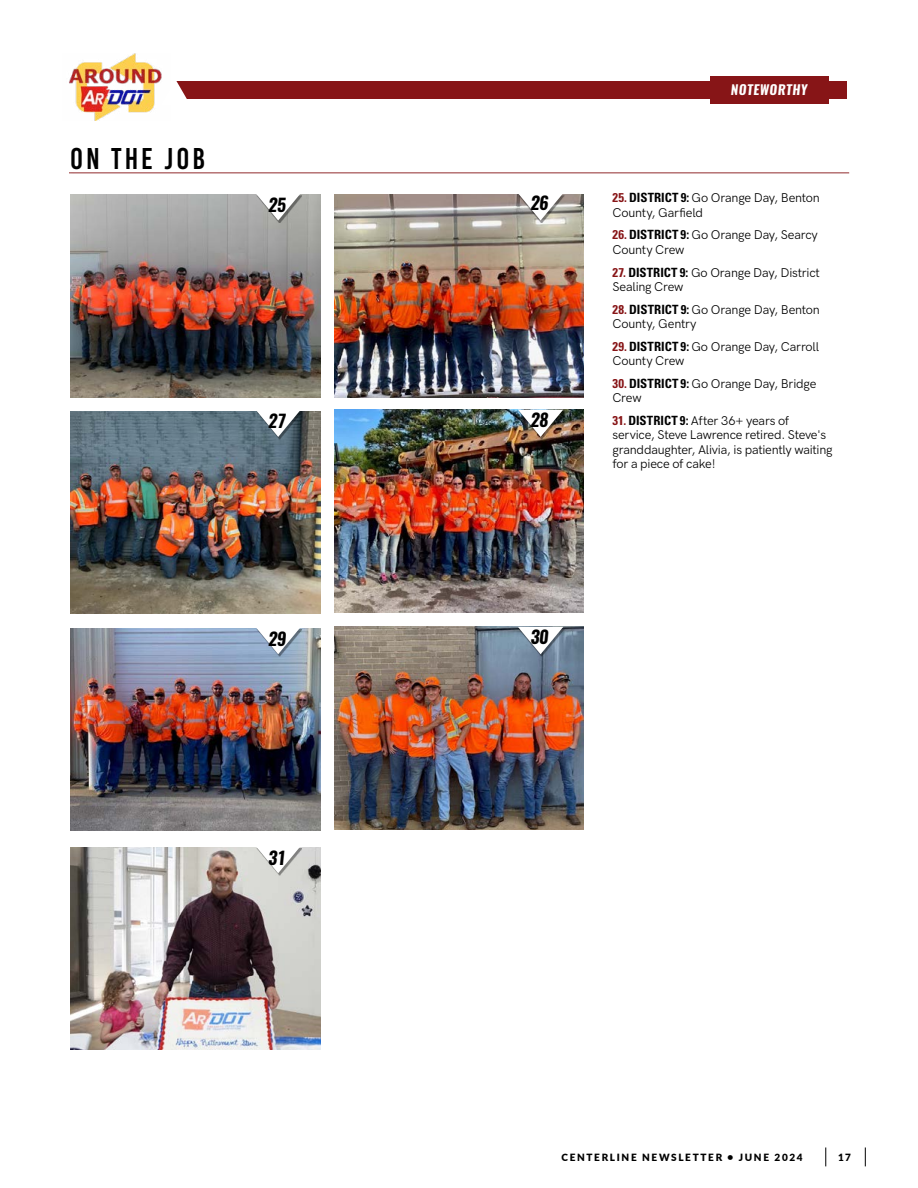
<style>
.page{position:relative;width:918px;height:1188px;background:#fff}
.page>*{position:absolute;margin:0;border:0;box-sizing:border-box;transform-origin:0 0}
.t1{font:30px "Bebas Kai";letter-spacing:.1em;color:#000}
.t2{font:italic 700 17.55px "Oswald";letter-spacing:-.04em;color:#000}
.t3{font:italic 700 13.2px "Oswald";letter-spacing:.04em;color:#fff}
.t4{font:12.75px/14.2px "HK Grotesk";letter-spacing:-.015em;color:#000}
.t5{font:900 10.05px "Lato";letter-spacing:.17em;color:#000}
.s1{font-family:"Univers LT Std";font-weight:700;font-stretch:condensed;color:#871517}
.s2{font-family:"Univers LT Std";font-weight:700;font-stretch:condensed}
</style>
<div class="page">
<hr style="left:68px;top:172px;width:782px;height:2px;background:#000;opacity:.3">
<img style="left:334px;top:195px;width:250px;height:202px">
<div style="left:519px;top:195px;width:46px;height:28px;background:#000;opacity:.41"></div>
<svg style="left:518px;top:194px;width:45px;height:27px"></svg>
<img style="left:334px;top:410px;width:250px;height:202px">
<div style="left:519px;top:411px;width:46px;height:28px;background:#000;opacity:.41"></div>
<svg style="left:518px;top:410px;width:45px;height:27px"></svg>
<img style="left:334px;top:627px;width:250px;height:202px">
<div style="left:519px;top:629px;width:46px;height:28px;background:#000;opacity:.41"></div>
<svg style="left:518px;top:627px;width:45px;height:27px"></svg>
<img style="left:70px;top:195px;width:250px;height:202px">
<div style="left:257px;top:195px;width:45px;height:28px;background:#000;opacity:.41"></div>
<svg style="left:256px;top:194px;width:45px;height:27px"></svg>
<img style="left:70px;top:411px;width:250px;height:203px">
<div style="left:257px;top:411px;width:45px;height:28px;background:#000;opacity:.41"></div>
<svg style="left:256px;top:411px;width:45px;height:26px"></svg>
<img style="left:70px;top:628px;width:250px;height:203px">
<div style="left:257px;top:629px;width:45px;height:28px;background:#000;opacity:.41"></div>
<svg style="left:256px;top:628px;width:45px;height:26px"></svg>
<img style="left:70px;top:847px;width:250px;height:203px">
<div style="left:257px;top:848px;width:45px;height:28px;background:#000;opacity:.41"></div>
<svg style="left:256px;top:847px;width:45px;height:26px"></svg>
<img style="left:69px;top:54px;width:93px;height:66px">
<div style="left:176px;top:81px;width:670px;height:18px;background:#871517"></div>
<div style="left:710px;top:76px;width:118px;height:27px;background:#871517"></div>
<svg style="left:161px;top:79px;width:26px;height:26px"></svg>
<svg style="left:826px;top:1148px;width:1px;height:18px"></svg>
<svg style="left:865px;top:1148px;width:1px;height:18px"></svg>
<h1 class="t1" style="left:70px;top:142px;width:137px">ON THE JOB</h1>
<h2 class="t2" style="left:268px;top:192px;width:20px">25</h2>
<h2 class="t2" style="left:268px;top:409px;width:20px">27</h2>
<h2 class="t2" style="left:268px;top:626px;width:20px">29</h2>
<h2 class="t2" style="left:268px;top:845px;width:20px">31</h2>
<h2 class="t2" style="left:530px;top:191px;width:20px">26</h2>
<h2 class="t2" style="left:530px;top:407px;width:20px">28</h2>
<h2 class="t2" style="left:530px;top:625px;width:20px">30</h2>
<p class="t3" style="left:731px;top:80px;width:78px">NOTEWORTHY</p>
<p class="t4" style="left:612px;top:190px;width:209px"><span class="s1">25.</span> <span class="s2">DISTRICT 9:</span> Go Orange Day, Benton<br>County, Garfield</p>
<p class="t4" style="left:612px;top:227px;width:207px"><span class="s1">26.</span> <span class="s2">DISTRICT 9:</span> Go Orange Day, Searcy<br>County Crew</p>
<p class="t4" style="left:612px;top:264px;width:209px"><span class="s1">27.</span> <span class="s2">DISTRICT 9:</span> Go Orange Day, District<br>Sealing Crew</p>
<p class="t4" style="left:612px;top:301px;width:209px"><span class="s1">28.</span> <span class="s2">DISTRICT 9:</span> Go Orange Day, Benton<br>County, Gentry</p>
<p class="t4" style="left:612px;top:338px;width:208px"><span class="s1">29.</span> <span class="s2">DISTRICT 9:</span> Go Orange Day, Carroll<br>County Crew</p>
<p class="t4" style="left:612px;top:375px;width:205px"><span class="s1">30.</span> <span class="s2">DISTRICT 9:</span> Go Orange Day, Bridge<br>Crew</p>
<p class="t4" style="left:612px;top:413px;width:222px"><span class="s1">31.</span> <span class="s2">DISTRICT 9:</span> After 36+ years of service, Steve Lawrence retired. Steve's granddaughter, Alivia, is patiently waiting for a piece of cake!</p>
<p class="t5" style="left:562px;top:1150px;width:242px">CENTERLINE NEWSLETTER • JUNE 2024</p>
<p class="t5" style="left:838px;top:1150px;width:14px">17</p>
</div>
